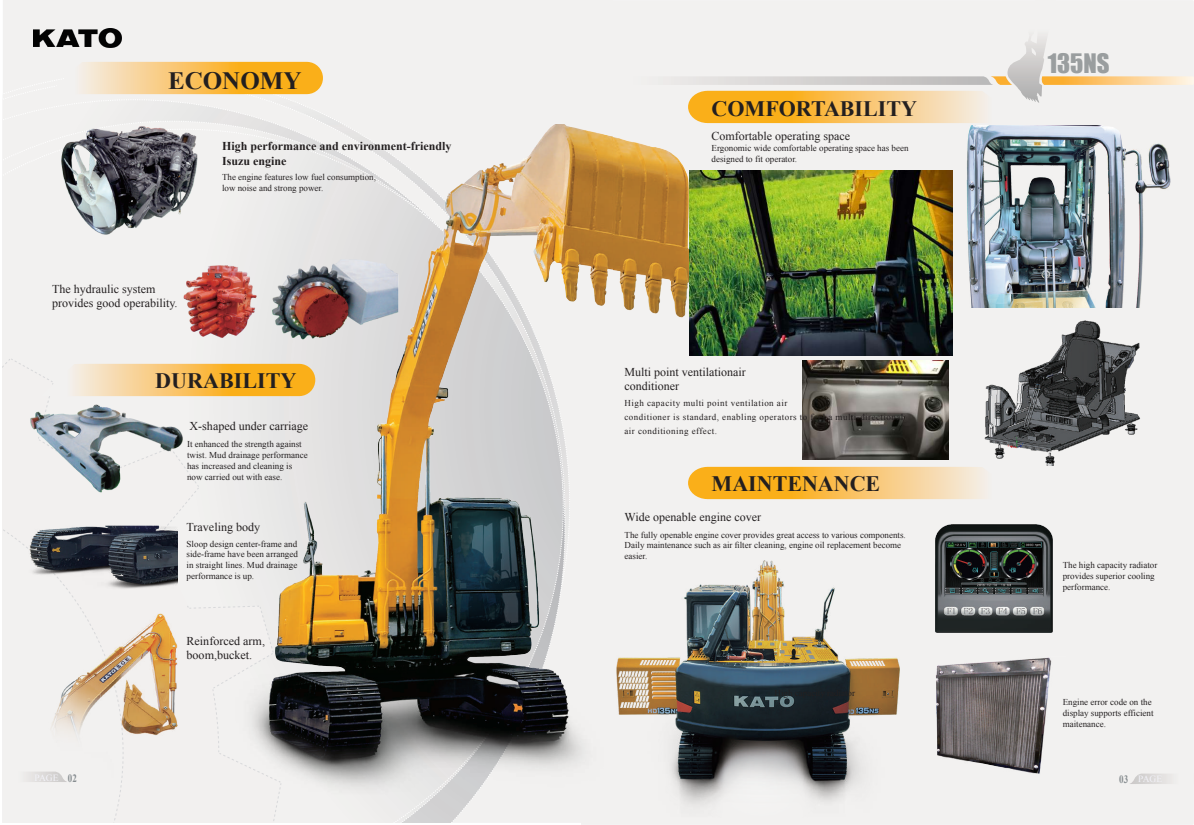
<style>
.page{position:relative;width:1194px;height:825px;background:#fff}
.page>*{position:absolute;margin:0;border:0;box-sizing:border-box;transform-origin:0 0}
.t1{font:700 24.9px "Times New Roman";color:#231f20}
.t2{font:24.7px "Impact";color:#9a9e9f}
.t3{font:700 22px "Times New Roman";color:#231f20}
.t4{font:12px/14.4px "Times New Roman";color:#231f20}
.t5{font:700 12px/14.4px "Times New Roman";color:#231f20}
.t6{font:700 11.2px "Times New Roman";color:#878d90;scale:.8 1}
.t7{font:9.5px "Times New Roman";letter-spacing:-.01em;color:#f2f2f8}
.t8{font:9px/10.8px "Times New Roman";color:#231f20}
.t9{font:9px/14px "Times New Roman";letter-spacing:.05em;color:#231f20}
.s1{font-weight:700;font-size:11.2px;color:#878d90}
</style>
<div class="page">
<div style="left:581px;top:123px;width:613px;height:702px;background:#f2f1f0"></div>
<img style="left:612px;top:127px;width:147px;height:410px">
<svg style="left:1129px;top:773px;width:65px;height:11px"></svg>
<img style="left:961px;top:126px;width:212px;height:182px">
<img style="left:689px;top:171px;width:263px;height:185px">
<svg style="left:688px;top:467px;width:335px;height:32px;background:#f8c871"></svg>
<img style="left:596px;top:537px;width:318px;height:288px">
<img style="left:925px;top:656px;width:140px;height:123px">
<img style="left:935px;top:524px;width:117px;height:109px">
<img style="left:979px;top:314px;width:172px;height:152px">
<img style="left:802px;top:361px;width:146px;height:99px">
<div style="left:3px;top:129px;width:560px;height:694px;background:#f2f1f0"></div>
<img style="left:197px;top:125px;width:415px;height:681px">
<svg style="left:48px;top:0;width:1146px;height:123px"></svg>
<img style="left:34px;top:100px;width:195px;height:143px">
<svg style="left:3px;top:359px;width:312px;height:464px"></svg>
<img style="left:257px;top:243px;width:150px;height:109px">
<img style="left:172px;top:246px;width:92px;height:102px">
<img style="left:33px;top:28px;width:88px;height:20px">
<img style="left:2px;top:621px;width:214px;height:161px">
<img style="left:2px;top:272px;width:252px;height:349px">
<h1 class="t1" style="left:168px;top:63px;width:135px">ECONOMY</h1>
<h3 class="t4" style="left:52px;top:281px;width:127px">The hydraulic system provides good operability.</h3>
<h3 class="t5" style="left:222px;top:139px;width:231px">High performance and environment-friendly<br>Isuzu engine</h3>
<p class="t8" style="left:222px;top:171px;width:155px">The engine features low fuel consumption, low noise and strong power.</p>
<h3 class="t3" style="left:155px;top:365px;width:143px">DURABILITY</h3>
<h3 class="t4" style="left:190px;top:418px;width:120px">X-shaped under carriage</h3>
<p class="t8" style="left:187px;top:439px;width:122px">It enhanced the strength against twist. Mud drainage performance has increased and cleaning is now carried out with ease.</p>
<h3 class="t4" style="left:187px;top:519px;width:75px">Traveling body</h3>
<p class="t8" style="left:187px;top:538px;width:113px;text-align:justify">Sloop design center-frame and side-frame have been arranged in straight lines. Mud drainage performance is up.</p>
<p class="t7" style="left:34px;top:772px;width:44px">PAGE <span class="s1">02</span></p>
<h3 class="t4" style="left:186px;top:633px;width:80px">Reinforced arm, boom,bucket.</h3>
<h3 class="t3" style="left:711px;top:93px;width:207px">COMFORTABILITY</h3>
<h3 class="t4" style="left:711px;top:128px;width:140px">Comfortable operating space</h3>
<p class="t8" style="left:711px;top:142px;width:198px">Ergonomic wide comfortable operating space has been designed to fit operator.</p>
<h3 class="t4" style="left:624px;top:364px;width:123px">Multi point ventilationair conditioner</h3>
<p class="t9" style="left:624px;top:396px;width:280px">High capacity multi point ventilation air<br>conditioner is standard, enabling operators to feel a multi-directional air conditioning effect.</p>
<h3 class="t3" style="left:711px;top:468px;width:170px">MAINTENANCE</h3>
<h3 class="t4" style="left:624px;top:509px;width:138px">Wide openable engine cover</h3>
<p class="t8" style="left:624px;top:529px;width:283px">The fully openable engine cover provides great access to various components.<br>Daily maintenance such as air filter cleaning, engine oil replacement become easier.</p>
<h2 class="t2" style="left:1047px;top:44px;width:63px">135NS</h2>
<p class="t8" style="left:1062px;top:560px;width:96px">The high capacity radiator provides superior cooling performance.</p>
<p class="t8" style="left:1062px;top:697px;width:92px">Engine error code on the display supports efficient maitenance.</p>
<p class="t6" style="left:1119px;top:771px;width:13px">03</p>
<p class="t7" style="left:1138px;top:773px;width:26px">PAGE</p>
</div>
